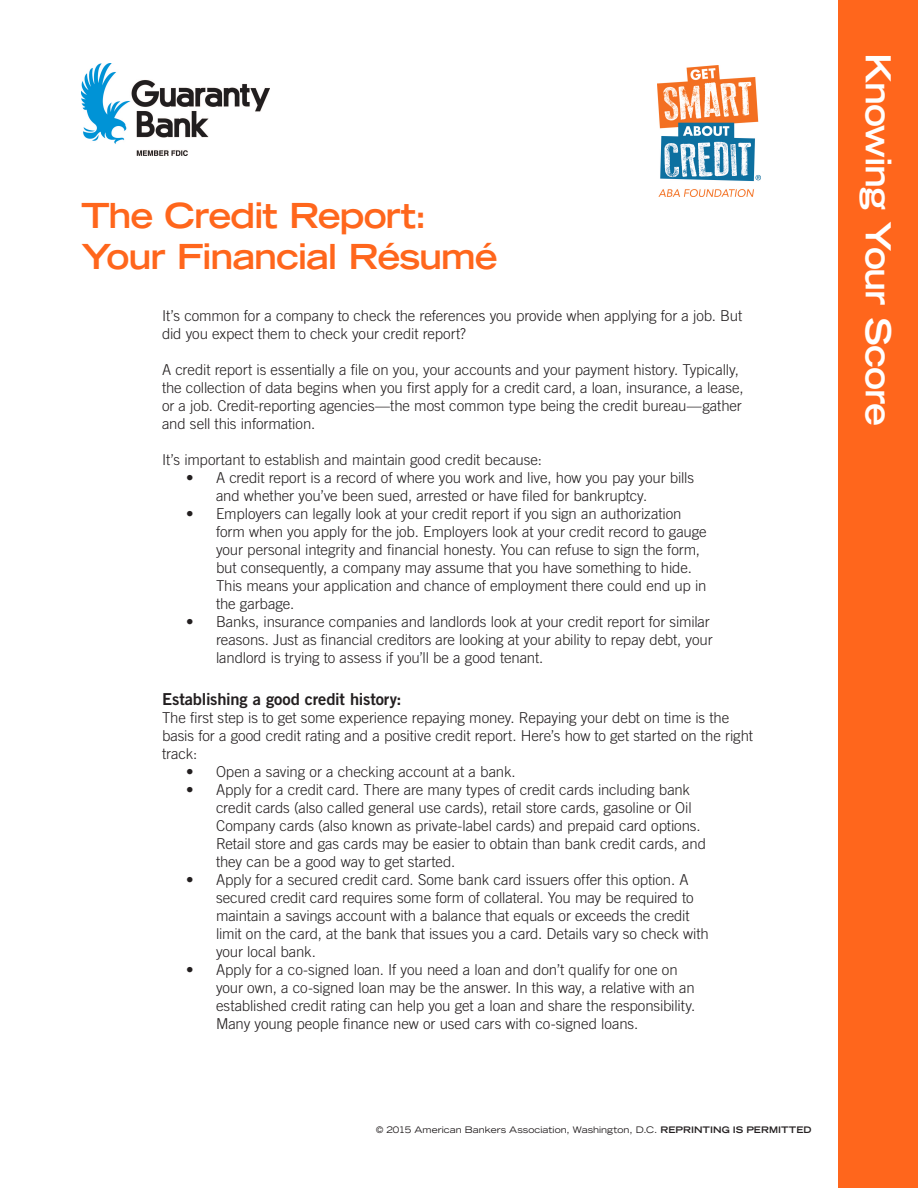
<style>
.page{position:relative;width:918px;height:1188px;background:#fff}
.page>*{position:absolute;margin:0;border:0;box-sizing:border-box;transform-origin:0 0}
.Lesson_Title{font:700 expanded 34.5px/41.4px "Trade Gothic LT Std";letter-spacing:-.03em;color:#ff661c}
.t1{font:700 expanded 34.5px "Trade Gothic LT Std";letter-spacing:-.03em;color:#fff}
.Level_2{font:16.5px "Trade Gothic LT Std Bd 2";letter-spacing:-.01em;color:#231f20}
.Level_4_-_tab{font:300 15px/18px "Trade Gothic LT Std";letter-spacing:-.005em;color:#231f20}
.Level_3{font:300 15px/18px "Trade Gothic LT Std";letter-spacing:-.005em;color:#231f20}
.t2{font:expanded 9px "Trade Gothic LT Std";letter-spacing:.005em;color:#231f20}
.s1{font-weight:700}
</style>
<div class="page">
<div style="left:838px;top:0;width:80px;height:1188px;background:#ff661c"></div>
<img style="left:81px;top:64px;width:188px;height:92px">
<img style="left:657px;top:66px;width:103px;height:130px">
<p class="Lesson_Title" style="left:81px;top:194px;width:418px">The Credit Report:<br>Your Financial Résumé</p>
<p class="Level_3" style="left:162px;top:307px;width:582px">It’s common for a company to check the references you provide when applying for a job. But did you expect them to check your credit report?</p>
<p class="Level_3" style="left:162px;top:361px;width:583px">A credit report is essentially a file on you, your accounts and your payment history. Typically, the collection of data begins when you first apply for a credit card, a loan, insurance, a lease, or a job. Credit-reporting agencies—the most common type being the credit bureau—gather and sell this information.</p>
<p class="Level_3" style="left:162px;top:451px;width:381px">It’s important to establish and maintain good credit because:</p>
<p class="Level_4_-_tab" style="left:216px;top:469px;width:480px;text-indent:-30px">• A credit report is a record of where you work and live, how you pay your bills and whether you’ve been sued, arrested or have filed for bankruptcy.</p>
<p class="Level_4_-_tab" style="left:216px;top:505px;width:492px;text-indent:-30px">• Employers can legally look at your credit report if you sign an authorization form when you apply for the job. Employers look at your credit record to gauge your personal integrity and financial honesty. You can refuse to sign the form, but consequently, a company may assume that you have something to hide.<br>This means your application and chance of employment there could end up in the garbage.</p>
<p class="Level_4_-_tab" style="left:216px;top:613px;width:498px;text-indent:-30px">• Banks, insurance companies and landlords look at your credit report for similar reasons. Just as financial creditors are looking at your ability to repay debt, your landlord is trying to assess if you’ll be a good tenant.</p>
<p class="Level_2" style="left:162px;top:689px;width:241px">Establishing a good credit history:</p>
<p class="Level_3" style="left:162px;top:709px;width:593px">The first step is to get some experience repaying money. Repaying your debt on time is the basis for a good credit rating and a positive credit report. Here’s how to get started on the right track:</p>
<p class="Level_4_-_tab" style="left:186px;top:763px;width:331px">• Open a saving or a checking account at a bank.</p>
<p class="Level_4_-_tab" style="left:216px;top:781px;width:492px;text-indent:-30px">• Apply for a credit card. There are many types of credit cards including bank credit cards (also called general use cards), retail store cards, gasoline or Oil Company cards (also known as private-label cards) and prepaid card options.<br>Retail store and gas cards may be easier to obtain than bank credit cards, and they can be a good way to get started.</p>
<p class="Level_4_-_tab" style="left:216px;top:871px;width:494px;text-indent:-30px">• Apply for a secured credit card. Some bank card issuers offer this option. A secured credit card requires some form of collateral. You may be required to maintain a savings account with a balance that equals or exceeds the credit limit on the card, at the bank that issues you a card. Details vary so check with your local bank.</p>
<p class="Level_4_-_tab" style="left:216px;top:961px;width:481px;text-indent:-30px">• Apply for a co-signed loan. If you need a loan and don’t qualify for one on your own, a co-signed loan may be the answer. In this way, a relative with an established credit rating can help you get a loan and share the responsibility.<br>Many young people finance new or used cars with co-signed loans.</p>
<p class="t2" style="left:376px;top:1124px;width:437px">© 2015 American Bankers Association, Washington, D.C. <span class="s1">REPRINTING IS PERMITTED</span></p>
<h1 class="t1" style="left:901px;top:52px;width:375px;rotate:90deg">Knowing Your Score</h1>
</div>
